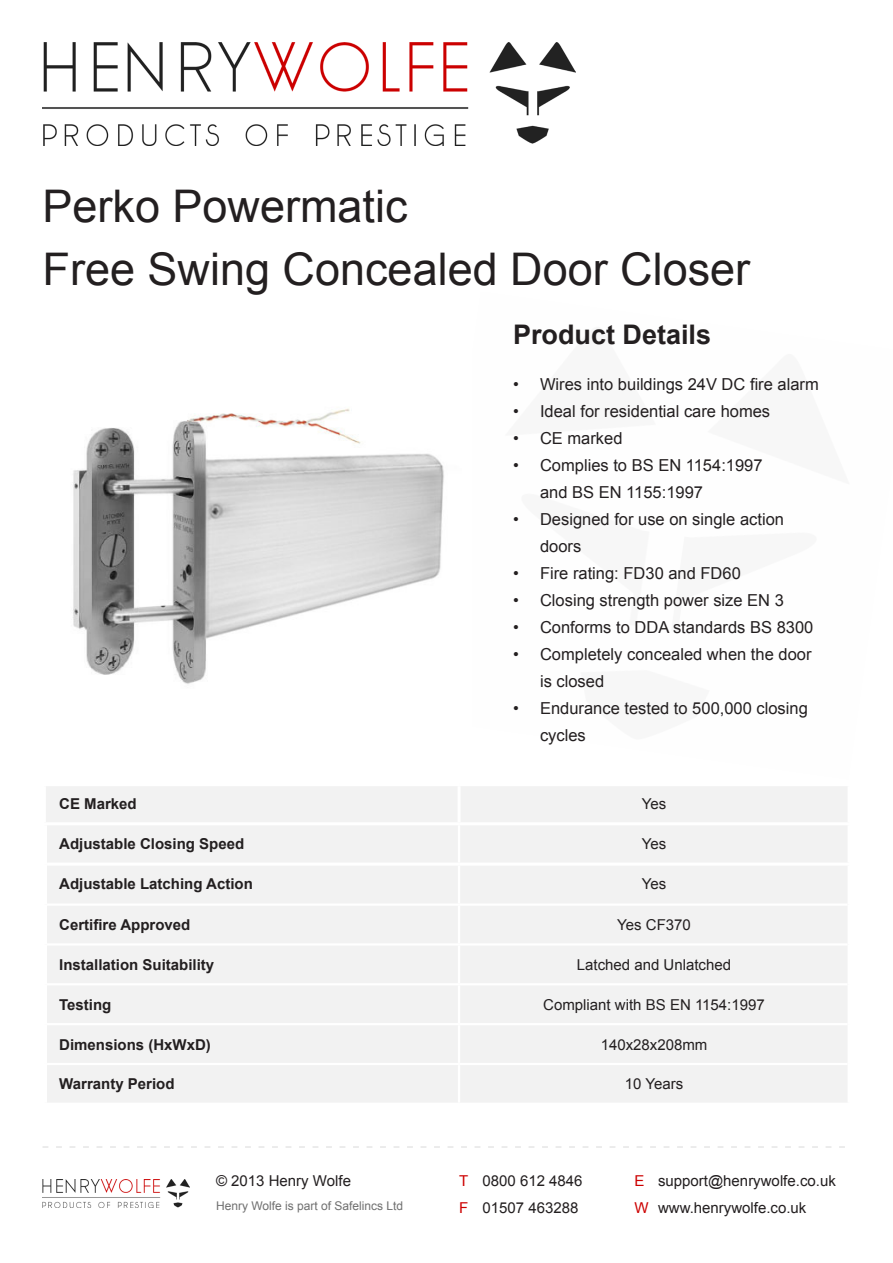
<style>
.page{position:relative;width:893px;height:1263px;background:#fff}
.page>*{position:absolute;margin:0;border:0;box-sizing:border-box;transform-origin:0 0}
.t1{font:45px "Arial";color:#231f20}
.t2{font:700 27px "Arial";color:#231f20}
.t3{font:16.5px/27px "Arial";color:#231f20}
.t4{font:15px "Arial";color:#231f20}
.t5{font:700 15px "Arial";color:#231f20}
.t6{font:15px "Arial";color:#c00}
.t7{font:12px "Arial";color:#6f6f6f}
</style>
<div class="page">
<img style="left:43px;top:43px;width:533px;height:102px">
<svg style="left:56px;top:1146px;width:6px;height:2px"></svg>
<svg style="left:83px;top:1146px;width:6px;height:2px"></svg>
<svg style="left:110px;top:1146px;width:6px;height:2px"></svg>
<svg style="left:137px;top:1146px;width:6px;height:2px"></svg>
<svg style="left:164px;top:1146px;width:6px;height:2px"></svg>
<svg style="left:191px;top:1146px;width:6px;height:2px"></svg>
<svg style="left:218px;top:1146px;width:6px;height:2px"></svg>
<svg style="left:245px;top:1146px;width:6px;height:2px"></svg>
<svg style="left:272px;top:1146px;width:6px;height:2px"></svg>
<svg style="left:299px;top:1146px;width:6px;height:2px"></svg>
<svg style="left:326px;top:1146px;width:6px;height:2px"></svg>
<svg style="left:353px;top:1146px;width:6px;height:2px"></svg>
<svg style="left:380px;top:1146px;width:6px;height:2px"></svg>
<svg style="left:407px;top:1146px;width:6px;height:2px"></svg>
<svg style="left:434px;top:1146px;width:6px;height:2px"></svg>
<svg style="left:461px;top:1146px;width:6px;height:2px"></svg>
<svg style="left:488px;top:1146px;width:6px;height:2px"></svg>
<svg style="left:515px;top:1146px;width:6px;height:2px"></svg>
<svg style="left:542px;top:1146px;width:6px;height:2px"></svg>
<svg style="left:569px;top:1146px;width:6px;height:2px"></svg>
<svg style="left:596px;top:1146px;width:6px;height:2px"></svg>
<svg style="left:623px;top:1146px;width:6px;height:2px"></svg>
<svg style="left:650px;top:1146px;width:6px;height:2px"></svg>
<svg style="left:677px;top:1146px;width:6px;height:2px"></svg>
<svg style="left:704px;top:1146px;width:6px;height:2px"></svg>
<svg style="left:731px;top:1146px;width:6px;height:2px"></svg>
<svg style="left:758px;top:1146px;width:6px;height:2px"></svg>
<svg style="left:785px;top:1146px;width:6px;height:2px"></svg>
<svg style="left:812px;top:1146px;width:6px;height:2px"></svg>
<svg style="left:839px;top:1146px;width:6px;height:2px"></svg>
<img style="left:43px;top:1179px;width:146px;height:29px">
<img style="left:73px;top:408px;width:371px;height:276px">
<div style="left:46px;top:786px;width:801px;height:316px;background:#f2f2f2"></div>
<hr style="left:458px;top:825px;width:2px;height:38px;background:#fff">
<hr style="left:458px;top:866px;width:2px;height:37px;background:#fff">
<hr style="left:47px;top:903px;width:412px;height:3px;background:#fff">
<hr style="left:459px;top:903px;width:389px;height:3px;background:#fff">
<hr style="left:458px;top:906px;width:2px;height:37px;background:#fff">
<hr style="left:47px;top:943px;width:412px;height:2px;background:#fff">
<hr style="left:459px;top:943px;width:389px;height:2px;background:#fff">
<hr style="left:458px;top:945px;width:2px;height:38px;background:#fff">
<hr style="left:47px;top:983px;width:412px;height:2px;background:#fff">
<hr style="left:459px;top:983px;width:389px;height:2px;background:#fff">
<hr style="left:458px;top:985px;width:2px;height:38px;background:#fff">
<hr style="left:47px;top:1023px;width:412px;height:2px;background:#fff">
<hr style="left:459px;top:1023px;width:389px;height:2px;background:#fff">
<hr style="left:458px;top:1025px;width:2px;height:38px;background:#fff">
<hr style="left:47px;top:1063px;width:412px;height:2px;background:#fff">
<hr style="left:459px;top:1063px;width:389px;height:2px;background:#fff">
<hr style="left:458px;top:1065px;width:2px;height:38px;background:#fff">
<hr style="left:459px;top:822px;width:391px;height:3px;background:#fff">
<hr style="left:459px;top:863px;width:391px;height:3px;background:#fff">
<hr style="left:43px;top:825px;width:4px;height:39px;background:#fff">
<hr style="left:43px;top:864px;width:4px;height:41px;background:#fff">
<hr style="left:43px;top:905px;width:4px;height:39px;background:#fff">
<hr style="left:43px;top:944px;width:4px;height:40px;background:#fff">
<hr style="left:43px;top:984px;width:4px;height:40px;background:#fff">
<hr style="left:43px;top:1024px;width:4px;height:40px;background:#fff">
<hr style="left:43px;top:1064px;width:4px;height:39px;background:#fff">
<hr style="left:458px;top:786px;width:2px;height:36px;background:#fff">
<hr style="left:43px;top:822px;width:416px;height:3px;background:#fff">
<hr style="left:47px;top:863px;width:412px;height:3px;background:#fff">
<p class="t1" style="left:43px;top:176px;width:367px">Perko Powermatic</p>
<p class="t1" style="left:43px;top:239px;width:709px">Free Swing Concealed Door Closer</p>
<p class="t2" style="left:513px;top:316px;width:200px">Product Details</p>
<p class="t3" style="left:513px;top:371px;width:307px">• Wires into buildings 24V DC fire alarm</p>
<p class="t3" style="left:513px;top:398px;width:259px">• Ideal for residential care homes</p>
<p class="t3" style="left:513px;top:425px;width:111px">• CE marked</p>
<p class="t3" style="left:540px;top:452px;width:224px;text-indent:-27px">• Complies to BS EN 1154:1997 and BS EN 1155:1997</p>
<p class="t3" style="left:540px;top:506px;width:245px;text-indent:-27px">• Designed for use on single action doors</p>
<p class="t3" style="left:513px;top:560px;width:229px">• Fire rating: FD30 and FD60</p>
<p class="t3" style="left:513px;top:587px;width:272px">• Closing strength power size EN 3</p>
<p class="t3" style="left:513px;top:614px;width:302px">• Conforms to DDA standards BS 8300</p>
<p class="t3" style="left:540px;top:641px;width:273px;text-indent:-27px">• Completely concealed when the door is closed</p>
<p class="t3" style="left:540px;top:695px;width:269px;text-indent:-27px">• Endurance tested to 500,000 closing cycles</p>
<p class="t5" style="left:59px;top:794px;width:79px">CE Marked</p>
<p class="t4" style="left:642px;top:794px;width:26px">Yes</p>
<p class="t5" style="left:59px;top:834px;width:187px">Adjustable Closing Speed</p>
<p class="t4" style="left:642px;top:834px;width:26px">Yes</p>
<p class="t5" style="left:59px;top:874px;width:195px">Adjustable Latching Action</p>
<p class="t4" style="left:642px;top:874px;width:26px">Yes</p>
<p class="t5" style="left:59px;top:915px;width:133px">Certifire Approved</p>
<p class="t4" style="left:617px;top:915px;width:75px">Yes CF370</p>
<p class="t5" style="left:59px;top:954px;width:157px">Installation Suitability</p>
<p class="t4" style="left:577px;top:955px;width:156px">Latched and Unlatched</p>
<p class="t5" style="left:59px;top:994px;width:54px">Testing</p>
<p class="t4" style="left:543px;top:994px;width:223px">Compliant with BS EN 1154:1997</p>
<p class="t5" style="left:59px;top:1034px;width:153px">Dimensions (HxWxD)</p>
<p class="t4" style="left:601px;top:1034px;width:108px">140x28x208mm</p>
<p class="t5" style="left:59px;top:1074px;width:117px">Warranty Period</p>
<p class="t4" style="left:625px;top:1074px;width:60px">10 Years</p>
<p class="t4" style="left:216px;top:1170px;width:136px">© 2013 Henry Wolfe</p>
<p class="t7" style="left:216px;top:1198px;width:189px">Henry Wolfe is part of Safelincs Ltd</p>
<p class="t6" style="left:459px;top:1170px;width:11px">T</p>
<p class="t6" style="left:459px;top:1197px;width:11px">F</p>
<p class="t4" style="left:482px;top:1170px;width:102px">0800 612 4846</p>
<p class="t4" style="left:482px;top:1197px;width:97px">01507 463288</p>
<p class="t6" style="left:634px;top:1170px;width:12px">E</p>
<p class="t6" style="left:634px;top:1197px;width:16px">W</p>
<p class="t4" style="left:658px;top:1170px;width:179px">support@henrywolfe.co.uk</p>
<p class="t4" style="left:658px;top:1197px;width:150px">www.henrywolfe.co.uk</p>
</div>
